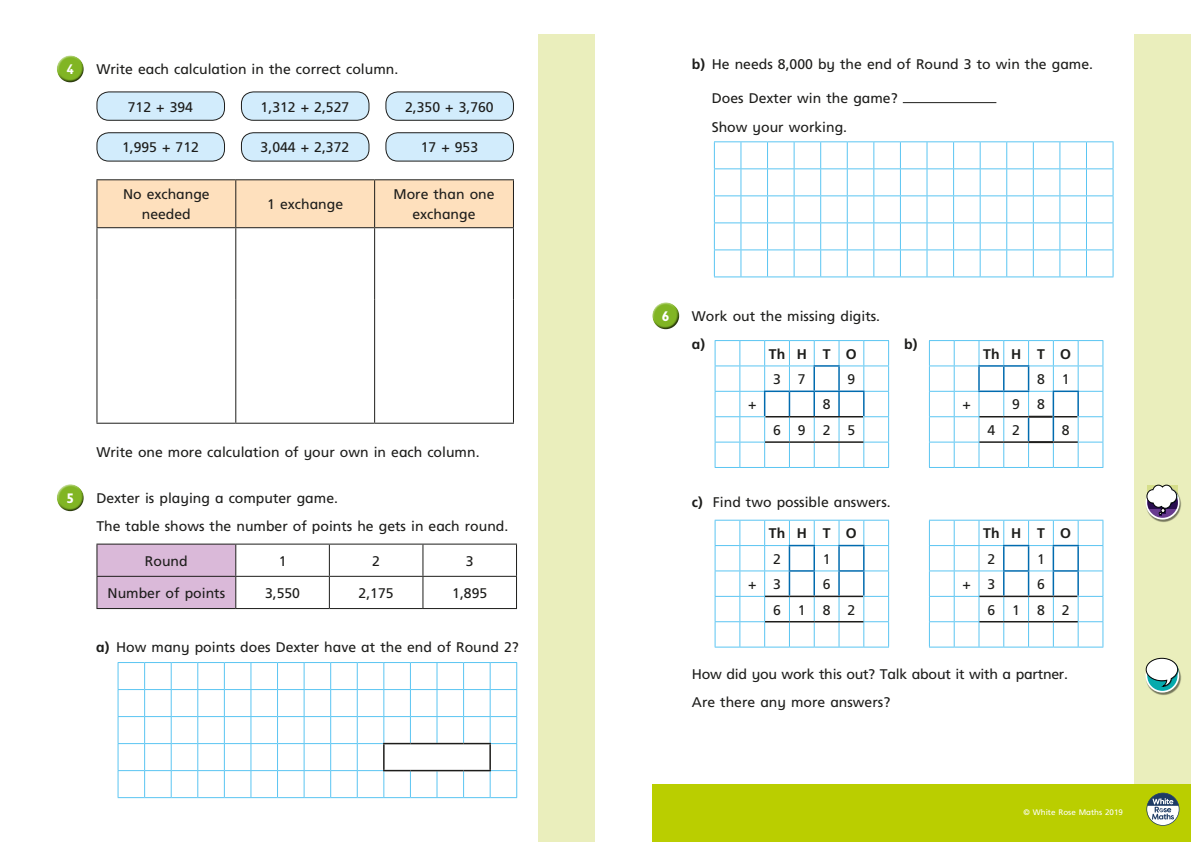
<style>
.page{position:relative;width:1191px;height:842px;background:#fff}
.page>*{position:absolute;margin:0;border:0;box-sizing:border-box;transform-origin:0 0}
.t1{font:14px/25.4px "Frutiger Inf";color:#1d1d1b}
.t2{font:14px/28.7px "Frutiger Inf";letter-spacing:-.02em;color:#1d1d1b}
.t3{font:700 14px "Frutiger Inf";letter-spacing:.415em;color:#1d1d1b}
.t4{font:700 14px "Gill Infant";color:#fff}
.t5{font:8px "Frutiger Inf";color:#fff}
.s1{font-weight:700}
</style>
<div class="page">
<div style="left:1134px;top:34px;width:57px;height:808px;background:#eaeebc"></div>
<hr style="left:902px;top:102px;width:94px;height:1px;background:#1d1d1b">
<div style="left:652px;top:301px;width:28px;height:22px;background:#fff;opacity:.75"></div>
<div style="left:652px;top:306px;width:29px;height:24px;background:#1d1d1b;opacity:.75"></div>
<div style="left:539px;top:34px;width:99px;height:808px;background:#eaeebc"></div>
<div style="left:595px;top:0;width:50px;height:842px;background:#fff"></div>
<div style="left:56px;top:55px;width:28px;height:22px;background:#fff;opacity:.75"></div>
<div style="left:56px;top:59px;width:29px;height:25px;background:#1d1d1b;opacity:.75"></div>
<div style="left:56px;top:483px;width:28px;height:22px;background:#fff;opacity:.75"></div>
<div style="left:56px;top:488px;width:29px;height:24px;background:#1d1d1b;opacity:.75"></div>
<div style="left:652px;top:785px;width:539px;height:57px;background:#bace00"></div>
<svg style="left:1146px;top:793px;width:33px;height:33px"></svg>
<div style="left:97px;top:92px;width:127px;height:28px;background:#d2ecfc;border-radius:12px"></div>
<div style="left:96px;top:91px;width:129px;height:30px;border:1px solid #1d1d1b;border-radius:12px"></div>
<div style="left:97px;top:133px;width:127px;height:28px;background:#d2ecfc;border-radius:12px"></div>
<div style="left:96px;top:132px;width:129px;height:30px;border:1px solid #1d1d1b;border-radius:12px"></div>
<div style="left:241px;top:92px;width:128px;height:28px;background:#d2ecfc;border-radius:12px"></div>
<div style="left:241px;top:91px;width:128px;height:30px;border:1px solid #1d1d1b;border-radius:12px"></div>
<div style="left:241px;top:133px;width:128px;height:28px;background:#d2ecfc;border-radius:12px"></div>
<div style="left:241px;top:132px;width:128px;height:30px;border:1px solid #1d1d1b;border-radius:12px"></div>
<div style="left:386px;top:92px;width:127px;height:28px;background:#d2ecfc;border-radius:12px"></div>
<div style="left:385px;top:91px;width:129px;height:30px;border:1px solid #1d1d1b;border-radius:12px"></div>
<div style="left:386px;top:133px;width:127px;height:28px;background:#d2ecfc;border-radius:12px"></div>
<div style="left:385px;top:132px;width:129px;height:30px;border:1px solid #1d1d1b;border-radius:12px"></div>
<div style="left:97px;top:180px;width:416px;height:47px;background:#fee0bd"></div>
<hr style="left:96px;top:179px;width:140px;height:1px;background:#1d1d1b">
<hr style="left:96px;top:180px;width:1px;height:47px;background:#1d1d1b">
<hr style="left:236px;top:179px;width:138px;height:1px;background:#1d1d1b">
<hr style="left:235px;top:180px;width:1px;height:47px;background:#1d1d1b">
<hr style="left:374px;top:179px;width:140px;height:1px;background:#1d1d1b">
<hr style="left:374px;top:180px;width:1px;height:47px;background:#1d1d1b">
<hr style="left:513px;top:180px;width:1px;height:47px;background:#1d1d1b">
<hr style="left:96px;top:227px;width:140px;height:1px;background:#1d1d1b">
<hr style="left:96px;top:228px;width:1px;height:72px;background:#1d1d1b">
<hr style="left:236px;top:227px;width:138px;height:1px;background:#1d1d1b">
<hr style="left:235px;top:228px;width:1px;height:72px;background:#1d1d1b">
<hr style="left:374px;top:227px;width:140px;height:1px;background:#1d1d1b">
<hr style="left:374px;top:228px;width:1px;height:72px;background:#1d1d1b">
<hr style="left:513px;top:228px;width:1px;height:72px;background:#1d1d1b">
<hr style="left:96px;top:300px;width:1px;height:123px;background:#1d1d1b">
<hr style="left:235px;top:300px;width:1px;height:123px;background:#1d1d1b">
<hr style="left:374px;top:300px;width:1px;height:123px;background:#1d1d1b">
<hr style="left:513px;top:300px;width:1px;height:123px;background:#1d1d1b">
<hr style="left:96px;top:423px;width:140px;height:1px;background:#1d1d1b">
<hr style="left:236px;top:423px;width:138px;height:1px;background:#1d1d1b">
<hr style="left:374px;top:423px;width:140px;height:1px;background:#1d1d1b">
<svg style="left:97px;top:545px;width:419px;height:63px"></svg>
<hr style="left:96px;top:544px;width:140px;height:1px;background:#1d1d1b">
<hr style="left:96px;top:545px;width:1px;height:31px;background:#1d1d1b">
<hr style="left:236px;top:544px;width:93px;height:1px;background:#1d1d1b">
<hr style="left:235px;top:545px;width:1px;height:31px;background:#1d1d1b">
<hr style="left:329px;top:544px;width:94px;height:1px;background:#1d1d1b">
<hr style="left:329px;top:545px;width:1px;height:31px;background:#1d1d1b">
<hr style="left:423px;top:544px;width:94px;height:1px;background:#1d1d1b">
<hr style="left:422px;top:545px;width:1px;height:31px;background:#1d1d1b">
<hr style="left:516px;top:545px;width:1px;height:31px;background:#1d1d1b">
<hr style="left:96px;top:576px;width:140px;height:1px;background:#1d1d1b">
<hr style="left:96px;top:577px;width:1px;height:31px;background:#1d1d1b">
<hr style="left:236px;top:576px;width:93px;height:1px;background:#1d1d1b">
<hr style="left:235px;top:577px;width:1px;height:31px;background:#1d1d1b">
<hr style="left:329px;top:576px;width:94px;height:1px;background:#1d1d1b">
<hr style="left:329px;top:577px;width:1px;height:31px;background:#1d1d1b">
<hr style="left:423px;top:576px;width:94px;height:1px;background:#1d1d1b">
<hr style="left:422px;top:577px;width:1px;height:31px;background:#1d1d1b">
<hr style="left:516px;top:577px;width:1px;height:31px;background:#1d1d1b">
<hr style="left:96px;top:608px;width:140px;height:1px;background:#1d1d1b">
<hr style="left:236px;top:608px;width:93px;height:1px;background:#1d1d1b">
<hr style="left:329px;top:608px;width:94px;height:1px;background:#1d1d1b">
<hr style="left:423px;top:608px;width:94px;height:1px;background:#1d1d1b">
<svg style="left:118px;top:662px;width:399px;height:136px"></svg>
<svg style="left:714px;top:340px;width:175px;height:128px"></svg>
<svg style="left:714px;top:520px;width:175px;height:128px"></svg>
<svg style="left:929px;top:520px;width:174px;height:128px"></svg>
<hr style="left:1052px;top:546px;width:2px;height:24px;background:#006baf">
<hr style="left:1077px;top:546px;width:2px;height:24px;background:#006baf">
<svg style="left:929px;top:340px;width:174px;height:128px"></svg>
<hr style="left:1028px;top:416px;width:24px;height:2px;background:#1d1d1b">
<hr style="left:1028px;top:441px;width:25px;height:2px;background:#1d1d1b">
<hr style="left:1027px;top:418px;width:2px;height:23px;background:#006baf">
<hr style="left:1052px;top:417px;width:2px;height:24px;background:#006baf">
<img style="left:1149px;top:486px;width:32px;height:36px">
<svg style="left:1146px;top:486px;width:32px;height:33px"></svg>
<div style="left:1145px;top:485px;width:34px;height:34px;border:2px solid #fff;border-radius:50%"></div>
<svg style="left:1146px;top:485px;width:31px;height:30px"></svg>
<img style="left:1149px;top:667px;width:32px;height:28px">
<svg style="left:1146px;top:660px;width:32px;height:32px"></svg>
<div style="left:1145px;top:659px;width:34px;height:33px;border:2px solid #fff;border-radius:50%"></div>
<svg style="left:1145px;top:658px;width:33px;height:29px"></svg>
<svg style="left:714px;top:141px;width:399px;height:137px"></svg>
<p class="t4" style="left:66px;top:61px;width:9px">4</p>
<p class="t1" style="left:96px;top:56px;width:303px">Write each calculation in the correct column.</p>
<p class="t1" style="left:128px;top:94px;width:67px">712 + 394</p>
<p class="t1" style="left:122px;top:135px;width:78px">1,995 + 712</p>
<p class="t1" style="left:261px;top:94px;width:90px">1,312 + 2,527</p>
<p class="t1" style="left:261px;top:135px;width:90px">3,044 + 2,372</p>
<p class="t1" style="left:405px;top:94px;width:90px">2,350 + 3,760</p>
<p class="t1" style="left:421px;top:135px;width:59px">17 + 953</p>
<p class="t1" style="left:123px;top:184px;width:88px;line-height:20px;text-align:center">No exchange needed</p>
<p class="t1" style="left:267px;top:192px;width:77px">1 exchange</p>
<p class="t1" style="left:393px;top:184px;width:103px;line-height:20px;text-align:center">More than one exchange</p>
<p class="t1" style="left:96px;top:439px;width:385px">Write one more calculation of your own in each column.</p>
<p class="t4" style="left:66px;top:490px;width:9px">5</p>
<p class="t1" style="left:96px;top:483px;width:413px;line-height:28.7px">Dexter is playing a computer game.<br>The table shows the number of points he gets in each round.</p>
<p class="t1" style="left:145px;top:548px;width:44px">Round</p>
<p class="t1" style="left:279px;top:548px;width:9px">1</p>
<p class="t1" style="left:372px;top:548px;width:9px">2</p>
<p class="t1" style="left:466px;top:548px;width:9px">3</p>
<p class="t1" style="left:108px;top:580px;width:119px">Number of points</p>
<p class="t1" style="left:265px;top:580px;width:37px">3,550</p>
<p class="t1" style="left:359px;top:580px;width:37px">2,175</p>
<p class="t1" style="left:452px;top:580px;width:37px">1,895</p>
<p class="t1" style="left:96px;top:634px;width:424px"><span class="s1">a)</span> How many points does Dexter have at the end of Round 2?</p>
<p class="t1" style="left:692px;top:51px;width:403px"><span class="s1">b)</span> He needs 8,000 by the end of Round 3 to win the game.</p>
<p class="t1" style="left:711px;top:84px;width:187px;line-height:28.7px">Does Dexter win the game?<br>Show your working.</p>
<p class="t4" style="left:662px;top:308px;width:9px">6</p>
<p class="t1" style="left:692px;top:303px;width:190px">Work out the missing digits.</p>
<p class="t3" style="left:692px;top:336px;width:15px">a)</p>
<p class="t3" style="left:904px;top:336px;width:15px">b)</p>
<p class="t3" style="left:769px;top:346px;width:89px">ThH T O</p>
<p class="t1" style="left:773px;top:366px;width:34px">3 7</p>
<p class="t1" style="left:847px;top:366px;width:9px">9</p>
<p class="t1" style="left:748px;top:392px;width:10px">+</p>
<p class="t1" style="left:773px;top:392px;width:84px;text-indent:50px">8<br>6925</p>
<p class="t1" style="left:692px;top:489px;width:200px"><span class="s1">c)</span> Find two possible answers.</p>
<p class="t3" style="left:769px;top:525px;width:89px">ThH T O</p>
<p class="t1" style="left:773px;top:546px;width:9px">2</p>
<p class="t1" style="left:822px;top:546px;width:9px">1</p>
<p class="t1" style="left:748px;top:571px;width:34px">+ 3</p>
<p class="t1" style="left:773px;top:571px;width:84px;text-indent:50px">6<br>6182</p>
<p class="t3" style="left:983px;top:346px;width:89px">ThH T O</p>
<p class="t1" style="left:1037px;top:366px;width:34px">8 1</p>
<p class="t1" style="left:962px;top:392px;width:10px">+</p>
<p class="t1" style="left:987px;top:392px;width:59px;text-indent:25px">9 8<br>4 2</p>
<p class="t1" style="left:1061px;top:417px;width:9px">8</p>
<p class="t3" style="left:983px;top:525px;width:89px">ThH T O</p>
<p class="t1" style="left:987px;top:546px;width:9px">2</p>
<p class="t1" style="left:1037px;top:546px;width:9px">1</p>
<p class="t1" style="left:962px;top:571px;width:34px">+ 3</p>
<p class="t1" style="left:987px;top:571px;width:84px;text-indent:50px">6<br>6182</p>
<p class="t2" style="left:692px;top:659px;width:378px">How did you work this out? Talk about it with a partner.<br>Are there any more answers?</p>
<p class="t5" style="left:1023px;top:808px;width:101px">© White Rose Maths 2019</p>
</div>
